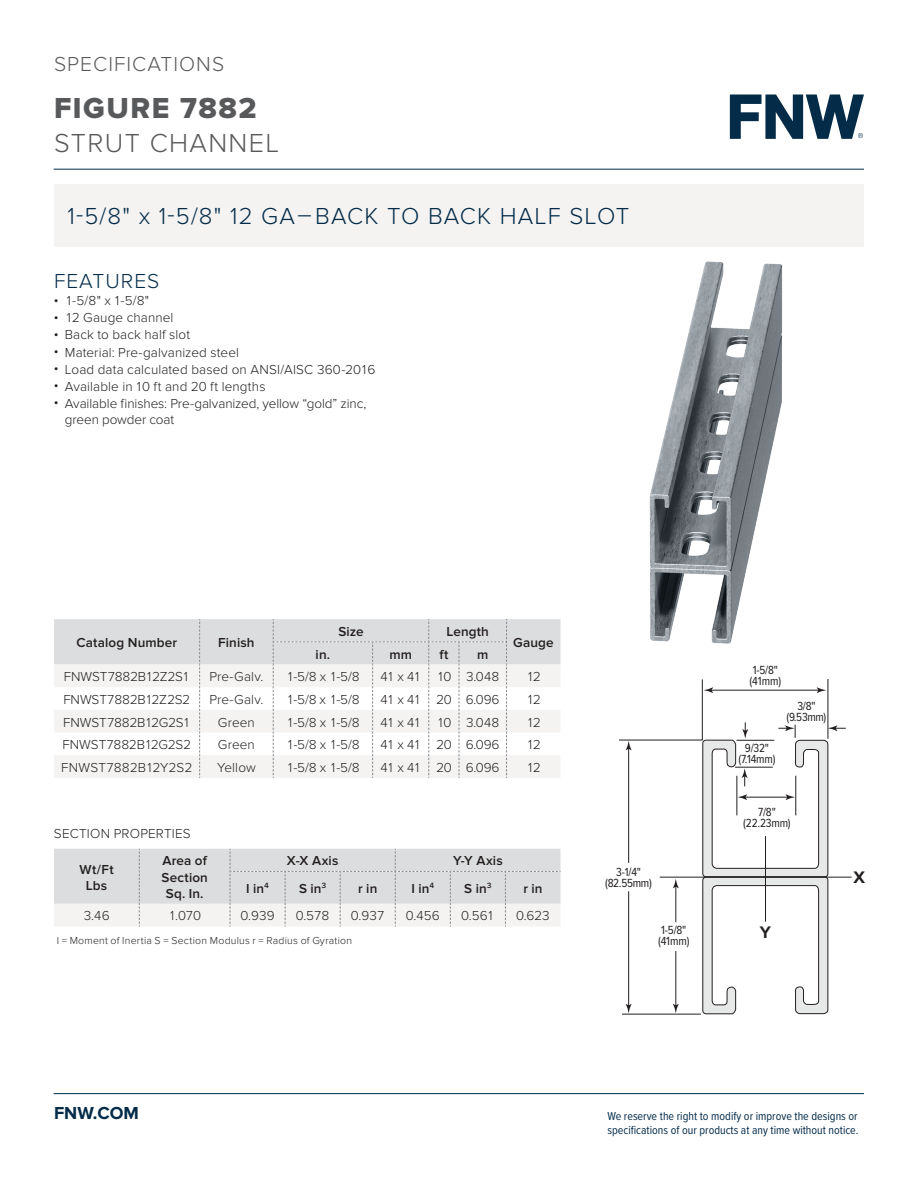
<style>
.page{position:relative;width:918px;height:1188px;background:#fff}
.page>*{position:absolute;margin:0;border:0;box-sizing:border-box;transform-origin:0 0}
.t1{font:30px "Proxima Nova Extrabld";letter-spacing:.05em;color:#58595b}
.t2{font:300 27px "Proxima Nova";letter-spacing:.05em;color:#58595b}
.t3{font:300 24px "Proxima Nova";letter-spacing:.05em;color:#042c49}
.t4{font:300 21px "Proxima Nova";letter-spacing:.05em;color:#58595b}
.t5{font:300 21px "Proxima Nova";letter-spacing:.05em;color:#042c49}
.t6{font:700 18px "Proxima Nova";color:#042c49}
.t7{font:700 17.4px "Proxima Nova";color:#231f20}
.t8{font:300 13.5px/15.8px "Proxima Nova";color:#231f20}
.t9{font:600 13.5px/16.2px "Proxima Nova";letter-spacing:.01em;color:#231f20;text-align:center}
.t10{font:12.15px/10.9px "Proxima Nova Cond";letter-spacing:-.015em;color:#231f20;text-align:center}
.t11{font:12px/14.4px "Proxima Nova Cond";color:#042c49}
.t12{font:300 10.5px "Proxima Nova";letter-spacing:.02em;color:#231f20}
.s1{font-weight:400}
</style>
<div class="page">
<svg style="left:730px;top:94px;width:134px;height:45px"></svg>
<hr style="left:54px;top:169px;width:810px;height:1px;background:#042c49">
<hr style="left:54px;top:1093px;width:810px;height:1px;background:#042c49">
<div style="left:54px;top:184px;width:810px;height:62px;background:#f4f3f2"></div>
<img style="left:649px;top:261px;width:134px;height:383px">
<svg style="left:54px;top:619px;width:507px;height:159px"></svg>
<svg style="left:54px;top:849px;width:507px;height:77px"></svg>
<hr style="left:660px;top:877px;width:192px;height:1px;background:#231f20">
<svg style="left:619px;top:679px;width:227px;height:336px"></svg>
<h3 class="t4" style="left:54px;top:52px;width:172px">SPECIFICATIONS</h3>
<h1 class="t1" style="left:54px;top:91px;width:204px">FIGURE 7882</h1>
<h2 class="t2" style="left:54px;top:128px;width:226px">STRUT CHANNEL</h2>
<h3 class="t3" style="left:68px;top:203px;width:563px">1-5/8" x 1-5/8" 12 GA–BACK TO BACK HALF SLOT</h3>
<h3 class="t5" style="left:54px;top:269px;width:107px">FEATURES</h3>
<p class="t8" style="left:54px;top:293px;width:97px"><span class="s1">•</span> 1-5/8" x 1-5/8"</p>
<p class="t8" style="left:54px;top:310px;width:121px"><span class="s1">•</span> 12 Gauge channel</p>
<p class="t8" style="left:54px;top:327px;width:138px"><span class="s1">•</span> Back to back half slot</p>
<p class="t8" style="left:54px;top:344px;width:187px"><span class="s1">•</span> Material: Pre-galvanized steel</p>
<p class="t8" style="left:54px;top:361px;width:323px"><span class="s1">•</span> Load data calculated based on ANSI/AISC 360-2016</p>
<p class="t8" style="left:54px;top:379px;width:213px"><span class="s1">•</span> Available in 10 ft and 20 ft lengths</p>
<p class="t8" style="left:65px;top:396px;width:303px;text-indent:-11px"><span class="s1">•</span> Available finishes: Pre-galvanized, yellow “gold” zinc, green powder coat</p>
<p class="t9" style="left:76px;top:635px;width:102px">Catalog Number</p>
<p class="t9" style="left:218px;top:635px;width:38px">Finish</p>
<p class="t9" style="left:338px;top:624px;width:27px">Size</p>
<p class="t9" style="left:446px;top:624px;width:44px">Length</p>
<p class="t9" style="left:316px;top:646px;width:16px">in.</p>
<p class="t9" style="left:389px;top:646px;width:24px">mm</p>
<p class="t9" style="left:439px;top:646px;width:10px">ft</p>
<p class="t9" style="left:477px;top:646px;width:13px">m</p>
<p class="t9" style="left:513px;top:635px;width:42px">Gauge</p>
<p class="t8" style="left:64px;top:669px;width:127px">FNWST7882B12Z2S1</p>
<p class="t8" style="left:209px;top:669px;width:56px">Pre-Galv.</p>
<p class="t8" style="left:286px;top:669px;width:75px">1-5/8 x 1-5/8</p>
<p class="t8" style="left:380px;top:669px;width:121px">41 x 41 10 3.048</p>
<p class="t8" style="left:526px;top:669px;width:16px">12</p>
<p class="t8" style="left:63px;top:692px;width:128px">FNWST7882B12Z2S2</p>
<p class="t8" style="left:209px;top:692px;width:56px">Pre-Galv.</p>
<p class="t8" style="left:286px;top:692px;width:75px">1-5/8 x 1-5/8</p>
<p class="t8" style="left:380px;top:692px;width:121px">41 x 41 20 6.096</p>
<p class="t8" style="left:526px;top:692px;width:16px">12</p>
<p class="t8" style="left:63px;top:714px;width:129px">FNWST7882B12G2S1</p>
<p class="t8" style="left:218px;top:714px;width:39px">Green</p>
<p class="t8" style="left:286px;top:714px;width:75px">1-5/8 x 1-5/8</p>
<p class="t8" style="left:380px;top:714px;width:121px">41 x 41 10 3.048</p>
<p class="t8" style="left:526px;top:714px;width:16px">12</p>
<p class="t8" style="left:63px;top:737px;width:130px">FNWST7882B12G2S2</p>
<p class="t8" style="left:218px;top:737px;width:39px">Green</p>
<p class="t8" style="left:286px;top:737px;width:75px">1-5/8 x 1-5/8</p>
<p class="t8" style="left:380px;top:737px;width:121px">41 x 41 20 6.096</p>
<p class="t8" style="left:526px;top:737px;width:16px">12</p>
<p class="t8" style="left:61px;top:760px;width:133px">FNWST7882B12Y2S2</p>
<p class="t8" style="left:217px;top:760px;width:40px">Yellow</p>
<p class="t8" style="left:286px;top:760px;width:75px">1-5/8 x 1-5/8</p>
<p class="t8" style="left:380px;top:760px;width:121px">41 x 41 20 6.096</p>
<p class="t8" style="left:526px;top:760px;width:16px">12</p>
<p class="t8" style="left:54px;top:826px;width:138px">SECTION PROPERTIES</p>
<p class="t9" style="left:80px;top:861px;width:36px">Wt/Ft<br>Lbs</p>
<p class="t9" style="left:161px;top:853px;width:48px">Area of<br>Section<br>Sq. In.</p>
<p class="t9" style="left:287px;top:853px;width:53px">X-X Axis</p>
<p class="t9" style="left:453px;top:853px;width:51px">Y-Y Axis</p>
<p class="t9" style="left:246px;top:881px;width:24px">I in<sup>4</sup></p>
<p class="t9" style="left:299px;top:881px;width:29px">S in<sup>3</sup></p>
<p class="t9" style="left:358px;top:881px;width:21px">r in</p>
<p class="t9" style="left:411px;top:881px;width:24px">I in<sup>4</sup></p>
<p class="t9" style="left:464px;top:881px;width:29px">S in<sup>3</sup></p>
<p class="t9" style="left:523px;top:881px;width:21px">r in</p>
<p class="t8" style="left:83px;top:908px;width:28px">3.46</p>
<p class="t8" style="left:168px;top:908px;width:34px">1.070</p>
<p class="t8" style="left:240px;top:908px;width:36px">0.939</p>
<p class="t8" style="left:296px;top:908px;width:35px">0.578</p>
<p class="t8" style="left:351px;top:908px;width:35px">0.937</p>
<p class="t8" style="left:406px;top:908px;width:35px">0.456</p>
<p class="t8" style="left:461px;top:908px;width:35px">0.561</p>
<p class="t8" style="left:516px;top:908px;width:35px">0.623</p>
<p class="t12" style="left:57px;top:935px;width:297px">I = Moment of Inertia S = Section Modulus r = Radius of Gyration</p>
<p class="t10" style="left:750px;top:664px;width:33px;text-align:left">1-5/8" (41mm)</p>
<p class="t10" style="left:738px;top:742px;width:39px">9/32" (7.14mm)</p>
<p class="t10" style="left:787px;top:700px;width:41px">3/8" (9.53mm)</p>
<p class="t10" style="left:605px;top:866px;width:48px">3-1/4" (82.55mm)</p>
<p class="t10" style="left:743px;top:806px;width:49px">7/8" (22.23mm)</p>
<p class="t10" style="left:658px;top:924px;width:33px;text-align:left">1-5/8" (41mm)</p>
<p class="t7" style="left:760px;top:922px;width:13px">Y</p>
<p class="t7" style="left:853px;top:867px;width:13px">X</p>
<h3 class="t6" style="left:54px;top:1103px;width:86px">FNW.COM</h3>
<p class="t11" style="left:608px;top:1108px;width:253px">We reserve the right to modify or improve the designs or specifications of our products at any time without notice.</p>
</div>
